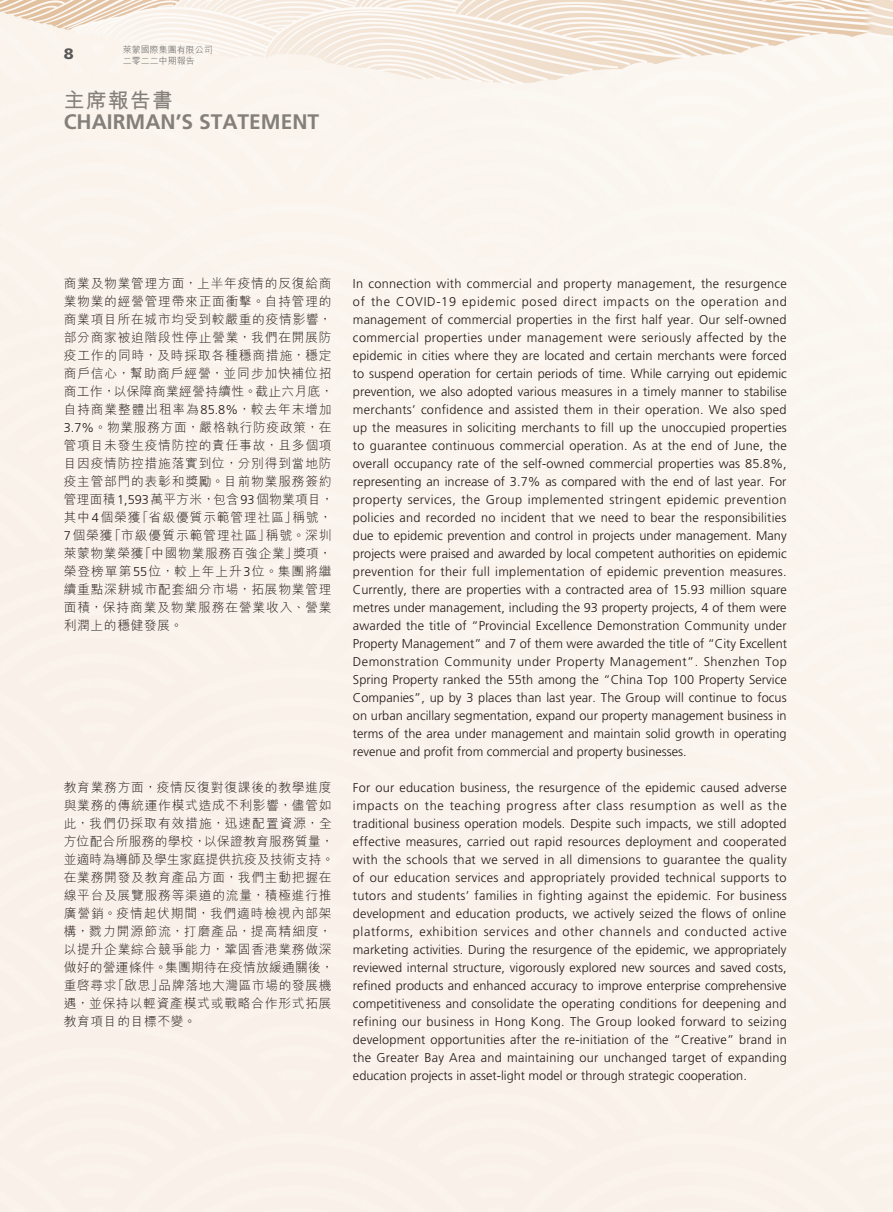
<style>
.page{position:relative;width:893px;height:1212px;background:#faf4ed}
.page>*{position:absolute;margin:0;border:0;box-sizing:border-box;transform-origin:0 0}
.t1{font:700 21px "Frutiger LT Std";color:#857f7a}
.t2{font:700 21px "M Hei HK";letter-spacing:.05em;color:#857f7a}
.t3{font:900 15px "Univers LT Std";color:#595857}
.t4{font:300 12.75px/18px "Frutiger LT Std";color:#231916;text-align:justify}
.t5{font:300 12.75px/18px "M Hei HK";letter-spacing:.06em;color:#231916}
.t6{font:300 9px/10.8px "M Hei HK";color:#595857}
.s1{font-family:"Frutiger LT Std"}
</style>
<div class="page">
<p class="t6" style="left:123px;top:44px;width:91px">萊蒙國際集團有限公司二零二二中期報告</p>
<p class="t3" style="left:64px;top:44px;width:12px">8</p>
<h1 class="t2" style="left:64px;top:85px;width:111px">主席報告書</h1>
<h1 class="t1" style="left:64px;top:109px;width:257px">CHAIRMAN’S STATEMENT</h1>
<p class="t5" style="left:64px;top:274px;width:271px">商業及物業管理方面，上半年疫情的反復給商業物業的經營管理帶來正面衝擊。自持管理的商業項目所在城市均受到較嚴重的疫情影響，部分商家被迫階段性停止營業，我們在開展防疫工作的同時，及時採取各種穩商措施，穩定商戶信心，幫助商戶經營，並同步加快補位招商工作，以保障商業經營持續性。截止六月底，自持商業整體出租率為<span class="s1">85.8%</span>，較去年末增加<br><span class="s1">3.7%</span>。物業服務方面，嚴格執行防疫政策，在管項目未發生疫情防控的責任事故，且多個項目因疫情防控措施落實到位，分別得到當地防疫主管部門的表彰和獎勵。目前物業服務簽約管理面積<span class="s1">1,593</span>萬平方米，包含<span class="s1">93</span>個物業項目，其中<span class="s1">4</span>個榮獲「省級優質示範管理社區」稱號，<br><span class="s1">7</span>個榮獲「市級優質示範管理社區」稱號。深圳萊蒙物業榮獲「中國物業服務百強企業」獎項，榮登榜單第<span class="s1">55</span>位，較上年上升<span class="s1">3</span>位。集團將繼續重點深耕城市配套細分市場，拓展物業管理面積，保持商業及物業服務在營業收入、營業利潤上的穩健發展。</p>
<p class="t5" style="left:64px;top:778px;width:272px">教育業務方面，疫情反復對復課後的教學進度與業務的傳統運作模式造成不利影響，儘管如此，我們仍採取有效措施，迅速配置資源，全方位配合所服務的學校，以保證教育服務質量，並適時為導師及學生家庭提供抗疫及技術支持。在業務開發及教育產品方面，我們主動把握在線平台及展覽服務等渠道的流量，積極進行推廣營銷。疫情起伏期間，我們適時檢視內部架構，戮力開源節流，打磨產品，提高精細度，以提升企業綜合競爭能力，鞏固香港業務做深做好的營運條件。集團期待在疫情放緩通關後，重啓尋求「啟思」品牌落地大灣區市場的發展機遇，並保持以輕資產模式或戰略合作形式拓展教育項目的目標不變。</p>
<p class="t4" style="left:353px;top:275px;width:435px">In connection with commercial and property management, the resurgence of the COVID-19 epidemic posed direct impacts on the operation and management of commercial properties in the first half year. Our self-owned commercial properties under management were seriously affected by the epidemic in cities where they are located and certain merchants were forced to suspend operation for certain periods of time. While carrying out epidemic prevention, we also adopted various measures in a timely manner to stabilise merchants’ confidence and assisted them in their operation. We also sped up the measures in soliciting merchants to fill up the unoccupied properties to guarantee continuous commercial operation. As at the end of June, the overall occupancy rate of the self-owned commercial properties was 85.8%, representing an increase of 3.7% as compared with the end of last year. For property services, the Group implemented stringent epidemic prevention policies and recorded no incident that we need to bear the responsibilities due to epidemic prevention and control in projects under management. Many projects were praised and awarded by local competent authorities on epidemic prevention for their full implementation of epidemic prevention measures.<br>Currently, there are properties with a contracted area of 15.93 million square metres under management, including the 93 property projects, 4 of them were awarded the title of “Provincial Excellence Demonstration Community under Property Management” and 7 of them were awarded the title of “City Excellent Demonstration Community under Property Management”. Shenzhen Top Spring Property ranked the 55th among the “China Top 100 Property Service Companies”, up by 3 places than last year. The Group will continue to focus on urban ancillary segmentation, expand our property management business in terms of the area under management and maintain solid growth in operating revenue and profit from commercial and property businesses.</p>
<p class="t4" style="left:353px;top:779px;width:435px">For our education business, the resurgence of the epidemic caused adverse impacts on the teaching progress after class resumption as well as the traditional business operation models. Despite such impacts, we still adopted effective measures, carried out rapid resources deployment and cooperated with the schools that we served in all dimensions to guarantee the quality of our education services and appropriately provided technical supports to tutors and students’ families in fighting against the epidemic. For business development and education products, we actively seized the flows of online platforms, exhibition services and other channels and conducted active marketing activities. During the resurgence of the epidemic, we appropriately reviewed internal structure, vigorously explored new sources and saved costs, refined products and enhanced accuracy to improve enterprise comprehensive competitiveness and consolidate the operating conditions for deepening and refining our business in Hong Kong. The Group looked forward to seizing development opportunities after the re-initiation of the “Creative” brand in the Greater Bay Area and maintaining our unchanged target of expanding education projects in asset-light model or through strategic cooperation.</p>
</div>
